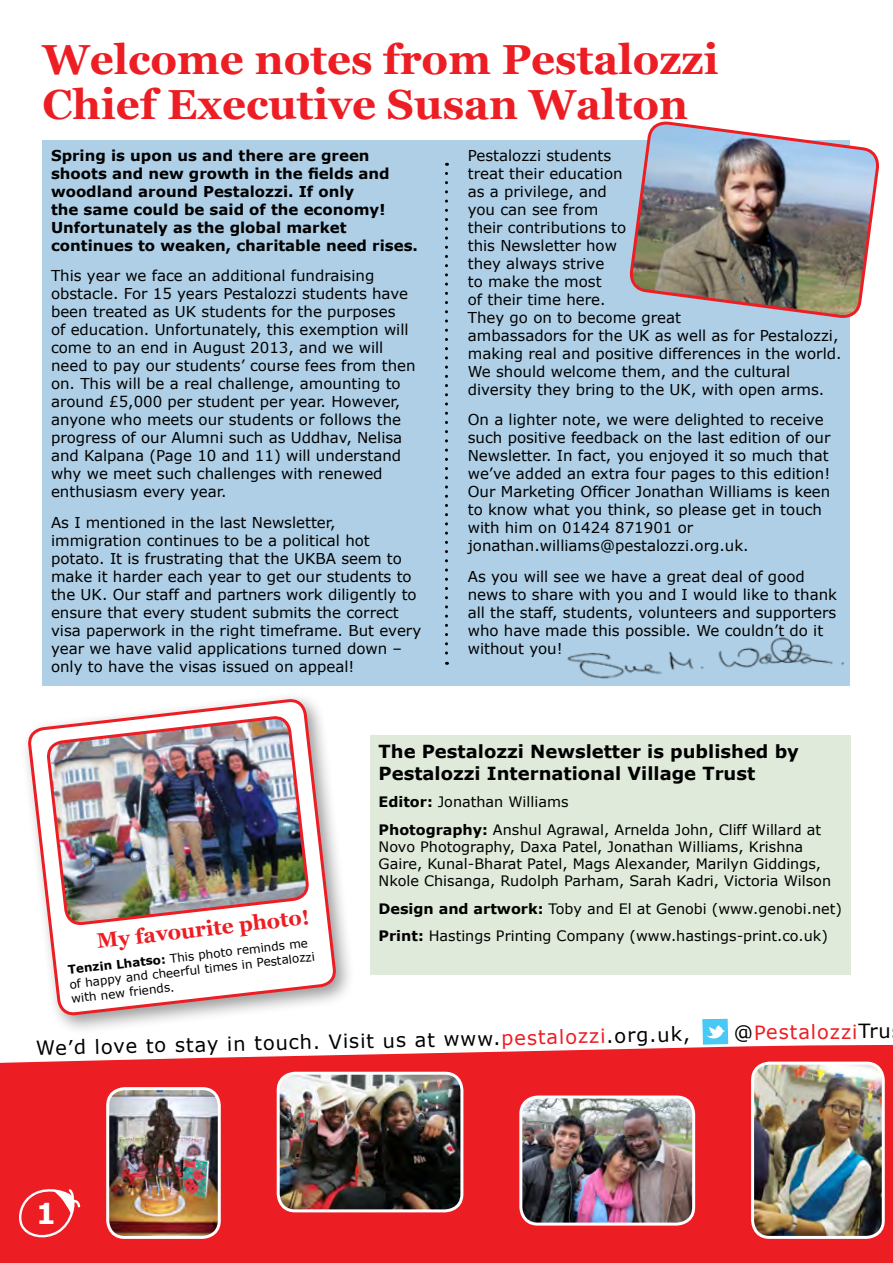
<style>
.page{position:relative;width:893px;height:1263px;background:#fff}
.page>*{position:absolute;margin:0;border:0;box-sizing:border-box;transform-origin:0 0}
.t1{font:700 42px/45px "Georgia";color:#ed1d24}
.t2{font:700 28.8px "Verdana";color:#fff}
.t3{font:700 21px "Georgia";color:#ed1d24}
.t4{font:19.5px "Verdana";color:#000}
.t5{font:19.5px "Verdana";letter-spacing:.035em;color:#ed1d24}
.t6{font:700 18px/21.6px "Verdana";color:#000}
.t7{font:15px/18px "Verdana";color:#000}
.t8{font:700 15px/18px "Verdana";color:#000}
.t9{font:14.4px/27.5px "Verdana";color:#000}
.t10{font:12px/14.9px "Verdana";color:#000}
.s1{font-weight:700}
.s2{color:#ed1d24}
.s3{color:#000}
</style>
<div class="page">
<svg style="left:0;top:1037px;width:893px;height:226px;background:#ee3137"></svg>
<svg style="left:18px;top:1186px;width:64px;height:54px;background:#ef4046"></svg>
<svg style="left:702px;top:1018px;width:26px;height:27px"></svg>
<div style="left:43px;top:141px;width:807px;height:545px;background:#aecfe6"></div>
<img style="left:567px;top:637px;width:277px;height:42px">
<svg style="left:445px;top:173px;width:3px;height:492px"></svg>
<div style="left:20px;top:691px;width:336px;height:344px;background:#000;opacity:.4"></div>
<svg style="left:28px;top:699px;width:308px;height:354px"></svg>
<img style="left:47px;top:691px;width:262px;height:272px">
<div style="left:370px;top:736px;width:480px;height:239px;background:#dfeada"></div>
<img style="left:628px;top:121px;width:251px;height:197px">
<img style="left:108px;top:1089px;width:111px;height:148px">
<div style="left:106px;top:1087px;width:115px;height:152px;border:3px solid #fff;border-radius:17px"></div>
<img style="left:753px;top:1063px;width:130px;height:174px">
<div style="left:751px;top:1061px;width:134px;height:178px;border:3px solid #fff;border-radius:17px"></div>
<img style="left:278px;top:1073px;width:184px;height:138px">
<div style="left:277px;top:1072px;width:186px;height:140px;border:3px solid #fff;border-radius:17px"></div>
<img style="left:522px;top:1097px;width:170px;height:127px">
<div style="left:519px;top:1095px;width:176px;height:130px;border:3px solid #fff;border-radius:17px"></div>
<h1 class="t1" style="left:43px;top:35px;width:677px">Welcome notes from Pestalozzi<br>Chief Executive Susan Walton</h1>
<p class="t8" style="left:51px;top:146px;width:368px">Spring is upon us and there are green shoots and new growth in the fields and woodland around Pestalozzi. If only<br>the same could be said of the economy!<br>Unfortunately as the global market continues to weaken, charitable need rises.</p>
<p class="t7" style="left:51px;top:267px;width:366px">This year we face an additional fundraising obstacle. For 15 years Pestalozzi students have been treated as UK students for the purposes<br>of education. Unfortunately, this exemption will come to an end in August 2013, and we will need to pay our students’ course fees from then on. This will be a real challenge, amounting to around £5,000 per student per year. However, anyone who meets our students or follows the progress of our Alumni such as Uddhav, Nelisa and Kalpana (Page 10 and 11) will understand why we meet such challenges with renewed enthusiasm every year.</p>
<p class="t7" style="left:51px;top:514px;width:372px">As I mentioned in the last Newsletter, immigration continues to be a political hot potato. It is frustrating that the UKBA seem to make it harder each year to get our students to the UK. Our staff and partners work diligently to ensure that every student submits the correct visa paperwork in the right timeframe. But every year we have valid applications turned down – only to have the visas issued on appeal!</p>
<p class="t7" style="left:468px;top:146px;width:375px">Pestalozzi students<br>treat their education<br>as a privilege, and<br>you can see from<br>their contributions to<br>this Newsletter how<br>they always strive<br>to make the most<br>of their time here.<br>They go on to become great<br>ambassadors for the UK as well as for Pestalozzi, making real and positive differences in the world.<br>We should welcome them, and the cultural diversity they bring to the UK, with open arms.</p>
<p class="t7" style="left:468px;top:411px;width:364px">On a lighter note, we were delighted to receive such positive feedback on the last edition of our Newsletter. In fact, you enjoyed it so much that we’ve added an extra four pages to this edition!<br>Our Marketing Officer Jonathan Williams is keen to know what you think, so please get in touch with him on 01424 871901 or jonathan.williams@pestalozzi.org.uk.</p>
<p class="t7" style="left:468px;top:568px;width:371px">As you will see we have a great deal of good news to share with you and I would like to thank all the staff, students, volunteers and supporters who have made this possible. We couldn’t do it without you!</p>
<h3 class="t3" style="left:95px;top:924px;width:215px;rotate:-6deg">My favourite photo!</h3>
<p class="t10" style="left:67px;top:961px;width:249px;rotate:-6deg"><span class="s1">Tenzin Lhatso:</span> This photo reminds me of happy and cheerful times in Pestalozzi with new friends.</p>
<p class="t6" style="left:379px;top:741px;width:422px">The Pestalozzi Newsletter is published by<br>Pestalozzi International Village Trust</p>
<p class="t9" style="left:379px;top:788px;width:444px"><span class="s1">Editor:</span> Jonathan Williams<br><span class="s1">Photography:</span> Anshul Agrawal, Arnelda John, Cliff Willard at</p>
<p class="t9" style="left:379px;top:838px;width:454px;line-height:17.2px">Novo Photography, Daxa Patel, Jonathan Williams, Krishna<br>Gaire, Kunal-Bharat Patel, Mags Alexander, Marilyn Giddings,<br>Nkole Chisanga, Rudolph Parham, Sarah Kadri, Victoria Wilson</p>
<p class="t9" style="left:379px;top:895px;width:465px"><span class="s1">Design and artwork:</span> Toby and El at Genobi (www.genobi.net)<br><span class="s1">Print:</span> Hastings Printing Company (www.hastings-print.co.uk)</p>
<h3 class="t4" style="left:36px;top:1034px;width:656px;rotate:-1deg">We’d love to stay in touch. Visit us at www.<span class="s2">pestalozzi</span>.org.uk,</h3>
<h3 class="t5" style="left:733px;top:1020px;width:84px;rotate:-1deg"><span class="s3">@</span>Pestal</h3>
<h3 class="t5" style="left:817px;top:1019px;width:75px">ozzi<span class="s3">Tru</span></h3>
<h2 class="t2" style="left:36px;top:1194px;width:22px">1</h2>
</div>
